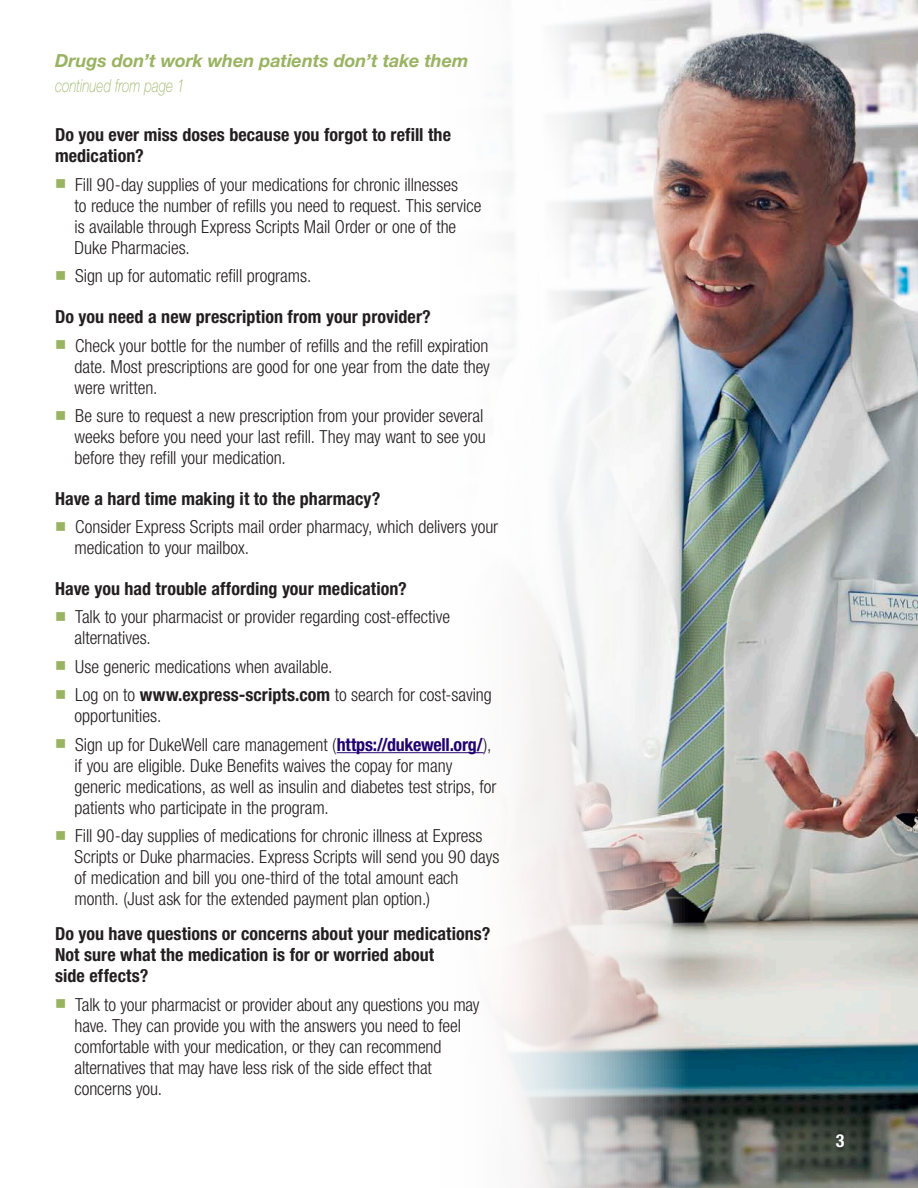
<style>
.page{position:relative;width:918px;height:1188px;background:#fff}
.page>*{position:absolute;margin:0;border:0;box-sizing:border-box;transform-origin:0 0}
.body{font:300 condensed 18px/21px "Helvetica Neue LT Std";letter-spacing:-.005em;color:#231f20}
.Sub_Header{font:700 condensed 18px/21px "Helvetica Neue LT Std";letter-spacing:.005em;color:#231f20}
.Color_Header{font:italic 700 18px "Helvetica Neue LT Std";color:#99b361}
.body-2{font:italic 100 18px "Helvetica Neue LT Std";letter-spacing:.005em;color:#99b361;scale:.75 1}
.t1{font:700 condensed 18px "Helvetica Neue LT Std";color:#fff}
.s1{color:#99b361}
.s2{font-weight:700}
.s3{font-weight:700;color:#22036f}
</style>
<div class="page">
<img style="left:336px;top:0;width:582px;height:1188px">
<hr style="left:337px;top:752px;width:147px;height:1px;background:#22036f">
<p class="Color_Header" style="left:55px;top:49px;width:415px">Drugs don’t work when patients don’t take them</p>
<p class="body-2" style="left:55px;top:76px;width:174px">continued from page 1</p>
<p class="Sub_Header" style="left:55px;top:124px;width:397px">Do you ever miss doses because you forgot to refill the medication?</p>
<p class="body" style="left:75px;top:174px;width:409px;text-indent:-19px"><span class="s1">■</span> Fill 90-day supplies of your medications for chronic illnesses<br>to reduce the number of refills you need to request. This service is available through Express Scripts Mail Order or one of the Duke Pharmacies.</p>
<p class="body" style="left:55px;top:265px;width:258px"><span class="s1">■</span> Sign up for automatic refill programs.</p>
<p class="Sub_Header" style="left:55px;top:306px;width:377px">Do you need a new prescription from your provider?</p>
<p class="body" style="left:75px;top:335px;width:417px;text-align:justify;text-indent:-19px"><span class="s1">■</span> Check your bottle for the number of refills and the refill expiration date. Most prescriptions are good for one year from the date they were written.</p>
<p class="body" style="left:75px;top:405px;width:413px;text-indent:-19px"><span class="s1">■</span> Be sure to request a new prescription from your provider several weeks before you need your last refill. They may want to see you before they refill your medication.</p>
<p class="Sub_Header" style="left:55px;top:487px;width:327px">Have a hard time making it to the pharmacy?</p>
<p class="body" style="left:75px;top:516px;width:425px;text-indent:-19px"><span class="s1">■</span> Consider Express Scripts mail order pharmacy, which delivers your medication to your mailbox.</p>
<p class="Sub_Header" style="left:55px;top:578px;width:353px">Have you had trouble affording your medication?</p>
<p class="body" style="left:75px;top:606px;width:377px;text-indent:-19px"><span class="s1">■</span> Talk to your pharmacist or provider regarding cost-effective alternatives.</p>
<p class="body" style="left:55px;top:656px;width:279px"><span class="s1">■</span> Use generic medications when available.</p>
<p class="body" style="left:75px;top:684px;width:419px;text-indent:-19px"><span class="s1">■</span> Log on to <span class="s2">www.express-scripts.com</span> to search for cost-saving opportunities.</p>
<p class="body" style="left:75px;top:734px;width:423px;text-indent:-19px"><span class="s1">■</span> Sign up for DukeWell care management (<span class="s3">https://dukewell.org/</span>), if you are eligible. Duke Benefits waives the copay for many generic medications, as well as insulin and diabetes test strips, for patients who participate in the program.</p>
<p class="body" style="left:75px;top:825px;width:426px;text-indent:-19px"><span class="s1">■</span> Fill 90-day supplies of medications for chronic illness at Express Scripts or Duke pharmacies. Express Scripts will send you 90 days of medication and bill you one-third of the total amount each month. (Just ask for the extended payment plan option.)</p>
<p class="Sub_Header" style="left:55px;top:923px;width:437px">Do you have questions or concerns about your medications?<br>Not sure what the medication is for or worried about<br>side effects?</p>
<p class="body" style="left:75px;top:994px;width:406px;text-indent:-19px"><span class="s1">■</span> Talk to your pharmacist or provider about any questions you may have. They can provide you with the answers you need to feel comfortable with your medication, or they can recommend alternatives that may have less risk of the side effect that concerns you.</p>
<p class="t1" style="left:836px;top:1130px;width:10px">3</p>
</div>
